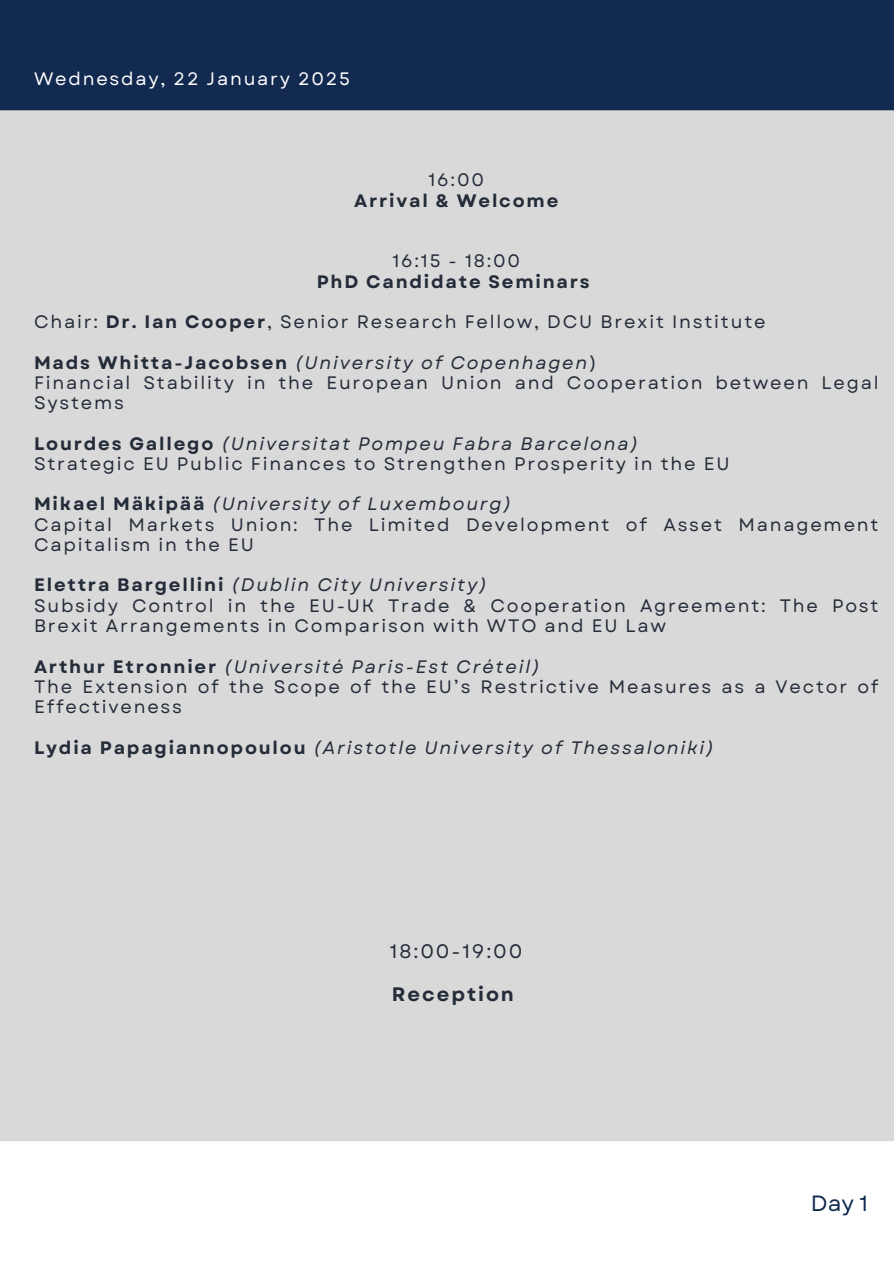
<style>
.page{position:relative;width:894px;height:1264px;background:#fff}
.page>*{position:absolute;margin:0;border:0;box-sizing:border-box;transform-origin:0 0}
.t1{font:22.05px "Garet";color:#122a50}
.t2{font:19.5px "Garet";letter-spacing:.1em;color:#242c39}
.t3{font:700 19.5px "Garet";letter-spacing:.1em;color:#242c39}
.t4{font:18px/20.2px "Garet";letter-spacing:.1em;color:#242c39}
.t5{font:italic 18px "Garet";letter-spacing:.1em;color:#242c39}
.t6{font:700 18px "Garet";letter-spacing:.1em;color:#242c39}
.t7{font:18px "Garet";letter-spacing:.1em;color:#fff}
.s1{font-weight:700}
.s2{font-weight:700;font-style:normal}
.s3{font-style:normal}
</style>
<div class="page">
<div style="left:0;top:0;width:893px;height:1263px;background:#d9d9d9"></div>
<div style="left:0;top:1141px;width:893px;height:122px;background:#fff"></div>
<div style="left:0;top:0;width:893px;height:110px;background:#122a50"></div>
<div style="left:60px;top:0;width:833px;height:89px;background:#122a50"></div>
<p class="t7" style="left:34px;top:66px;width:317px">Wednesday, 22 January 2025</p>
<p class="t4" style="left:428px;top:170px;width:57px">16:00</p>
<p class="t6" style="left:354px;top:187px;width:206px">Arrival &amp; Welcome</p>
<p class="t4" style="left:392px;top:251px;width:129px">16:15 - 18:00</p>
<p class="t6" style="left:317px;top:268px;width:274px">PhD Candidate Seminars</p>
<p class="t4" style="left:34px;top:312px;width:732px">Chair: <span class="s1">Dr. Ian Cooper</span>, Senior Research Fellow, DCU Brexit Institute</p>
<p class="t5" style="left:34px;top:349px;width:564px"><span class="s2">Mads Whitta-Jacobsen</span> (University of Copenhagen<span class="s3">)</span></p>
<p class="t4" style="left:34px;top:372px;width:845px">Financial Stability in the European Union and Cooperation between Legal<br>Systems</p>
<p class="t5" style="left:34px;top:430px;width:605px"><span class="s2">Lourdes Gallego</span> (Universitat Pompeu Fabra Barcelona)</p>
<p class="t4" style="left:34px;top:453px;width:696px">Strategic EU Public Finances to Strengthen Prosperity in the EU</p>
<p class="t5" style="left:34px;top:491px;width:478px"><span class="s2">Mikael Mäkipää</span> (University of Luxembourg)</p>
<p class="t4" style="left:34px;top:514px;width:845px">Capital Markets Union: The Limited Development of Asset Management<br>Capitalism in the EU</p>
<p class="t5" style="left:34px;top:572px;width:454px"><span class="s2">Elettra Bargellini</span> (Dublin City University)</p>
<p class="t4" style="left:34px;top:595px;width:845px">Subsidy Control in the EU-UK Trade &amp; Cooperation Agreement: The Post<br>Brexit Arrangements in Comparison with WTO and EU Law</p>
<p class="t5" style="left:34px;top:653px;width:507px"><span class="s2">Arthur Etronnier</span> (Université Paris-Est Créteil)</p>
<p class="t4" style="left:34px;top:676px;width:845px">The Extension of the Scope of the EU’s Restrictive Measures as a Vector of<br>Effectiveness</p>
<p class="t5" style="left:34px;top:734px;width:681px"><span class="s2">Lydia Papagiannopoulou</span> (Aristotle University of Thessaloniki)</p>
<p class="t2" style="left:390px;top:937px;width:134px">18:00-19:00</p>
<p class="t3" style="left:392px;top:980px;width:123px">Reception</p>
<h2 class="t1" style="left:810px;top:1187px;width:58px">Day 1</h2>
</div>
